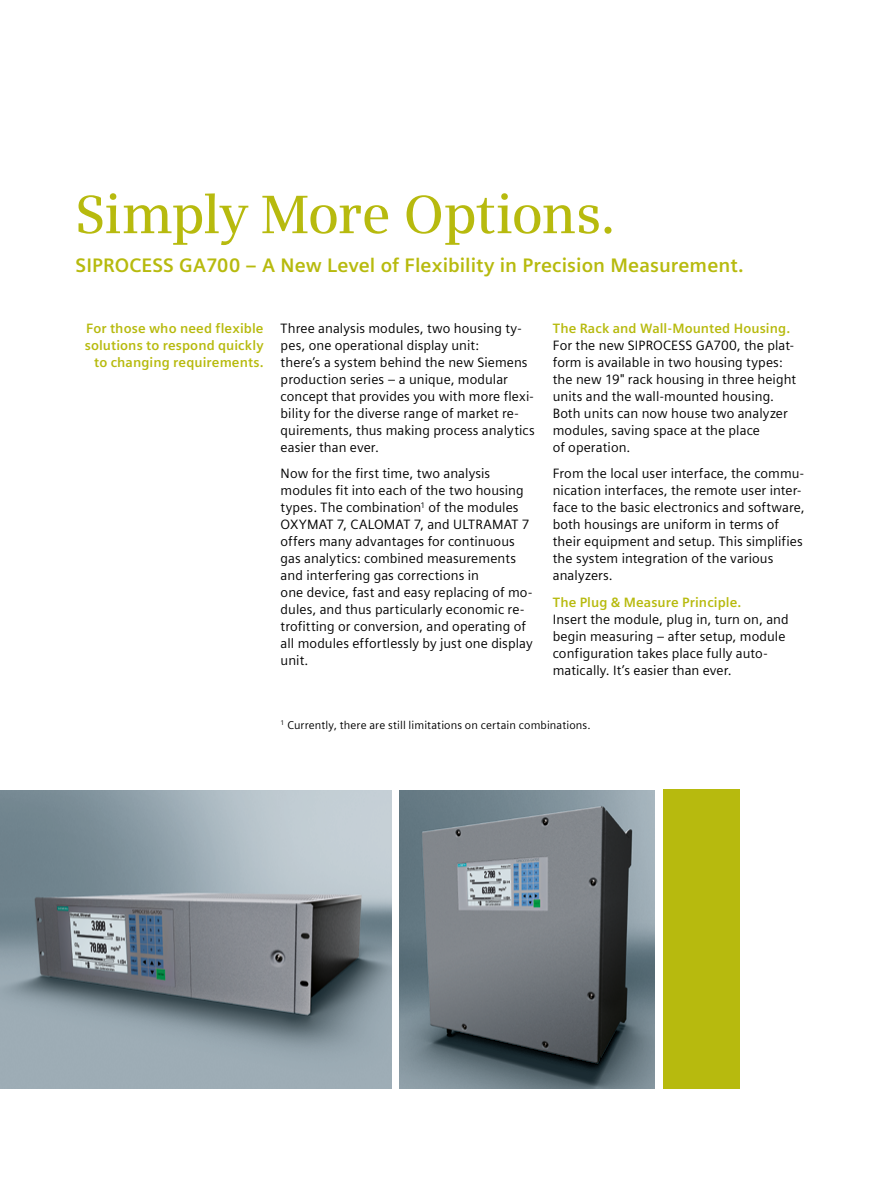
<style>
.page{position:relative;width:893px;height:1191px;background:#fff}
.page>*{position:absolute;margin:0;border:0;box-sizing:border-box;transform-origin:0 0}
.t1{font:600 54px "Siemens Serif";letter-spacing:-.025em;color:#b7ba0e}
.t2{font:700 19.5px "Siemens Sans Global";letter-spacing:.005em;color:#b7ba0e}
.t3{font:13.5px/17px "Siemens Sans Global";letter-spacing:.005em;color:#000}
.t4{font:700 13.5px/17px "Siemens Sans Global";letter-spacing:.01em;color:#b7ba0e;text-align:right}
.t5{font:11.25px "Siemens Sans Global";letter-spacing:.01em;color:#000}
</style>
<div class="page">
<div style="left:663px;top:789px;width:77px;height:299px;background:#b7ba0e"></div>
<img style="left:0;top:790px;width:391px;height:298px">
<img style="left:400px;top:790px;width:255px;height:298px">
<h1 class="t1" style="left:75px;top:183px;width:542px">Simply More Options.</h1>
<h2 class="t2" style="left:76px;top:253px;width:670px">SIPROCESS GA700 – A New Level of Flexibility in Precision Measurement.</h2>
<p class="t4" style="left:85px;top:319px;width:180px">For those who need flexible solutions to respond quickly to changing requirements.</p>
<p class="t4" style="left:553px;top:319px;width:239px">The Rack and Wall-Mounted Housing.</p>
<p class="t3" style="left:281px;top:319px;width:256px">Three analysis modules, two housing ty&shy;pes, one operational display unit:<br>there’s a system behind the new Siemens production series – a unique, modular concept that provides you with more flexi&shy;bility for the diverse range of market re&shy;quirements, thus making process analytics easier than ever.</p>
<p class="t3" style="left:281px;top:465px;width:253px">Now for the first time, two analysis modules fit into each of the two housing types. The combination<sup>1</sup> of the modules OXYMAT 7, CALOMAT 7, and ULTRAMAT 7 offers many advantages for continuous gas analytics: combined measurements and interfering gas corrections in<br>one device, fast and easy replacing of mo&shy;dules, and thus particularly economic re&shy;trofitting or conversion, and operating of all modules effortlessly by just one display unit.</p>
<p class="t3" style="left:553px;top:336px;width:245px">For the new SIPROCESS GA700, the plat&shy;form is available in two housing types: the new 19" rack housing in three height units and the wall-mounted housing.<br>Both units can now house two analyzer modules, saving space at the place<br>of operation.</p>
<p class="t3" style="left:553px;top:465px;width:254px">From the local user interface, the commu&shy;nication interfaces, the remote user inter&shy;face to the basic electronics and software, both housings are uniform in terms of their equipment and setup. This simplifies the system integration of the various analyzers.</p>
<p class="t4" style="left:553px;top:593px;width:190px">The Plug &amp; Measure Principle.</p>
<p class="t3" style="left:553px;top:610px;width:237px">Insert the module, plug in, turn on, and begin measuring – after setup, module configuration takes place fully auto&shy;matically. It’s easier than ever.</p>
<p class="t5" style="left:281px;top:718px;width:312px"><sup>1</sup> Currently, there are still limitations on certain combinations.</p>
</div>
